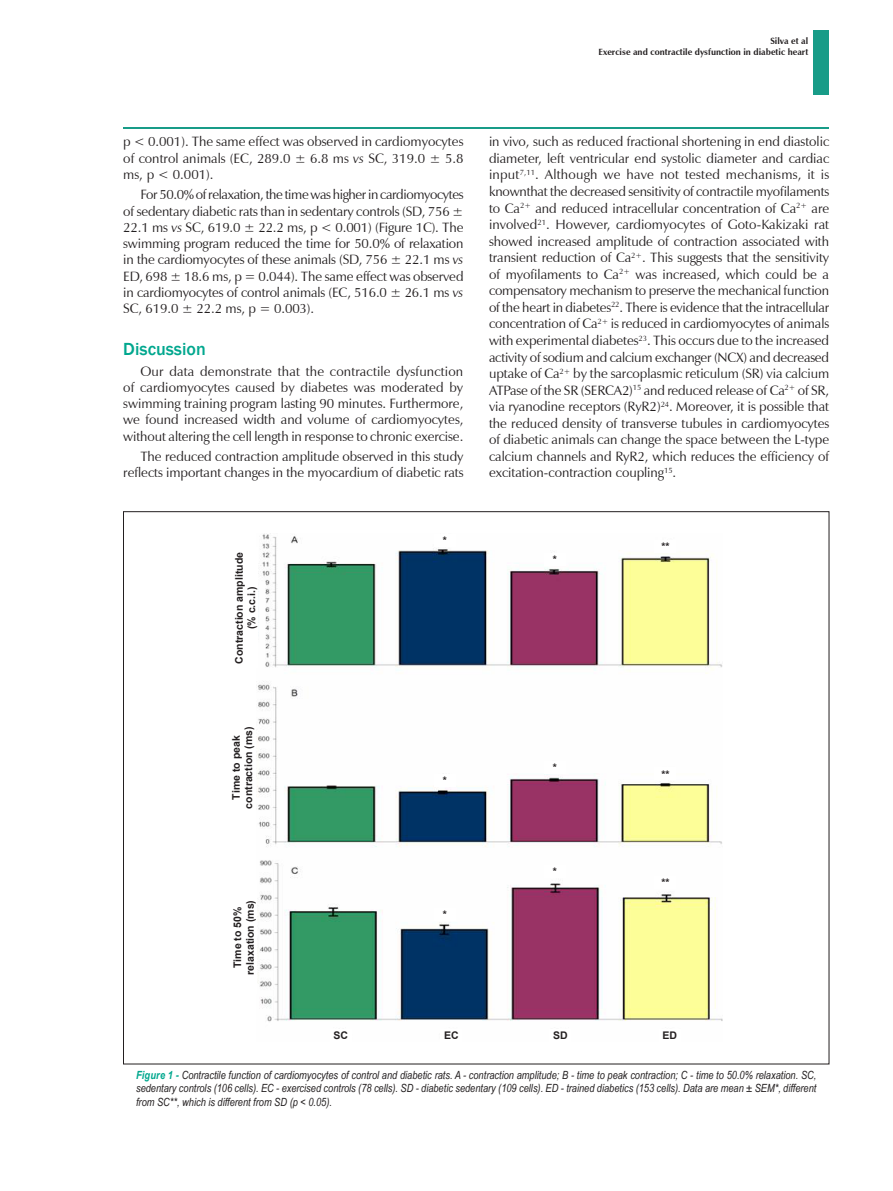
<style>
.page{position:relative;width:893px;height:1191px;background:#fff}
.page>*{position:absolute;margin:0;border:0;box-sizing:border-box;transform-origin:0 0}
.Títulos__textos{font:500 18px "Franklin Gothic";color:#00a78e}
.Texto{font:13.5px/16.5px "Zapf Humanist 601 BT";letter-spacing:-.005em;color:#231f20;text-align:justify}
._04_FIGURA_ref{font:italic 11.25px/13.5px "Arial Narrow";color:#231f20;text-align:justify}
.Texto-2{font:700 10.5px/12.6px "Arial";color:#231f20;text-align:center}
.t1{font:700 9px "Zapf Humanist 601 BT";color:#231f20}
.s1{font-style:italic}
.s2{font-weight:700;color:#00a78e}
</style>
<div class="page">
<hr style="left:123px;top:127px;width:706px;height:1px;background:#189c88">
<div style="left:813px;top:30px;width:16px;height:64px;background:#189c88"></div>
<img style="left:257px;top:534px;width:466px;height:488px">
<div style="left:233px;top:547px;width:25px;height:121px;background:#fff"></div>
<div style="left:434px;top:534px;width:22px;height:12px;background:#fff"></div>
<div style="left:544px;top:553px;width:22px;height:13px;background:#fff"></div>
<div style="left:655px;top:540px;width:21px;height:13px;background:#fff"></div>
<div style="left:544px;top:761px;width:22px;height:13px;background:#fff"></div>
<div style="left:655px;top:767px;width:21px;height:13px;background:#fff"></div>
<div style="left:434px;top:774px;width:22px;height:12px;background:#fff"></div>
<div style="left:434px;top:908px;width:22px;height:13px;background:#fff"></div>
<div style="left:544px;top:865px;width:22px;height:12px;background:#fff"></div>
<div style="left:655px;top:876px;width:21px;height:12px;background:#fff"></div>
<p class="t1" style="left:770px;top:36px;width:39px">Silva et al</p>
<p class="t1" style="left:599px;top:47px;width:211px">Exercise and contractile dysfunction in diabetic heart</p>
<p class="Texto" style="left:123px;top:134px;width:342px">p &lt; 0.001). The same effect was observed in cardiomyocytes of control animals (EC, 289.0 ± 6.8 ms <span class="s1">vs</span> SC, 319.0 ± 5.8 ms, p &lt; 0.001).</p>
<p class="Texto" style="left:123px;top:187px;width:342px;text-indent:17px">For 50.0% of relaxation, the time was higher in cardiomyocytes of sedentary diabetic rats than in sedentary controls (SD, 756 ± 22.1 ms <span class="s1">vs</span> SC, 619.0 ± 22.2 ms, p &lt; 0.001) (Figure 1C). The swimming program reduced the time for 50.0% of relaxation in the cardiomyocytes of these animals (SD, 756 ± 22.1 ms <span class="s1">vs </span>ED, 698 ± 18.6 ms, p = 0.044). The same effect was observed in cardiomyocytes of control animals (EC, 516.0 ± 26.1 ms <span class="s1">vs </span>SC, 619.0 ± 22.2 ms, p = 0.003).</p>
<p class="Títulos__textos" style="left:123px;top:338px;width:84px">Discussion</p>
<p class="Texto" style="left:123px;top:363px;width:342px;text-indent:17px">Our data demonstrate that the contractile dysfunction of cardiomyocytes caused by diabetes was moderated by swimming training program lasting 90 minutes. Furthermore, we found increased width and volume of cardiomyocytes, without altering the cell length in response to chronic exercise.</p>
<p class="Texto" style="left:123px;top:448px;width:342px;text-align:right">The reduced contraction amplitude observed in this study reflects important changes in the myocardium of diabetic rats</p>
<p class="Texto-2" style="left:233px;top:663px;width:113px;rotate:-90deg">Contraction amplitude (% c.c.i.)</p>
<p class="Texto-2" style="left:230px;top:808px;width:84px;rotate:-90deg">Time to peak contraction (ms)</p>
<p class="Texto-2" style="left:232px;top:974px;width:76px;rotate:-90deg">Time to 50% relaxation (ms)</p>
<p class="Texto-2" style="left:443px;top:534px;width:6px">*</p>
<p class="Texto-2" style="left:443px;top:774px;width:6px">*</p>
<p class="Texto-2" style="left:443px;top:908px;width:6px">*</p>
<p class="Texto" style="left:489px;top:133px;width:342px">in vivo, such as reduced fractional shortening in end diastolic diameter, left ventricular end systolic diameter and cardiac input<sup>7,11</sup>. Although we have not tested mechanisms, it is knownthat the decreased sensitivity of contractile myofilaments to Ca<sup>2+</sup> and reduced intracellular concentration of Ca<sup>2+</sup> are involved<sup>21</sup>. However, cardiomyocytes of Goto-Kakizaki rat showed increased amplitude of contraction associated with transient reduction of Ca<sup>2+</sup>. This suggests that the sensitivity of myofilaments to Ca<sup>2+</sup> was increased, which could be a compensatory mechanism to preserve the mechanical function of the heart in diabetes<sup>22</sup>. There is evidence that the intracellular concentration of Ca<sup>2+</sup> is reduced in cardiomyocytes of animals with experimental diabetes<sup>23</sup>. This occurs due to the increased activity of sodium and calcium exchanger (NCX) and decreased uptake of Ca<sup>2+</sup> by the sarcoplasmic reticulum (SR) via calcium ATPase of the SR (SERCA2)<sup>15</sup> and reduced release of Ca<sup>2+</sup> of SR, via ryanodine receptors (RyR2)<sup>24</sup>. Moreover, it is possible that the reduced density of transverse tubules in cardiomyocytes of diabetic animals can change the space between the L-type calcium channels and RyR2, which reduces the efficiency of excitation-contraction coupling<sup>15</sup>.</p>
<p class="Texto-2" style="left:553px;top:553px;width:6px">*</p>
<p class="Texto-2" style="left:553px;top:761px;width:6px">*</p>
<p class="Texto-2" style="left:553px;top:865px;width:6px">*</p>
<p class="Texto-2" style="left:661px;top:541px;width:10px">**</p>
<p class="Texto-2" style="left:661px;top:768px;width:10px">**</p>
<p class="Texto-2" style="left:661px;top:876px;width:10px">**</p>
<p class="Texto-2" style="left:334px;top:1029px;width:16px">SC</p>
<p class="Texto-2" style="left:444px;top:1029px;width:16px">EC</p>
<p class="Texto-2" style="left:553px;top:1029px;width:16px">SD</p>
<p class="Texto-2" style="left:662px;top:1029px;width:16px">ED</p>
<p class="_04_FIGURA_ref" style="left:136px;top:1068px;width:682px"><span class="s2">Figure 1 -</span> Contractile function of cardiomyocytes of control and diabetic rats. A - contraction amplitude; B - time to peak contraction; C - time to 50.0% relaxation. SC, sedentary controls (106 cells). EC - exercised controls (78 cells). SD - diabetic sedentary (109 cells). ED - trained diabetics (153 cells). Data are mean ± SEM*, different from SC**, which is different from SD (p &lt; 0.05).</p>
</div>
